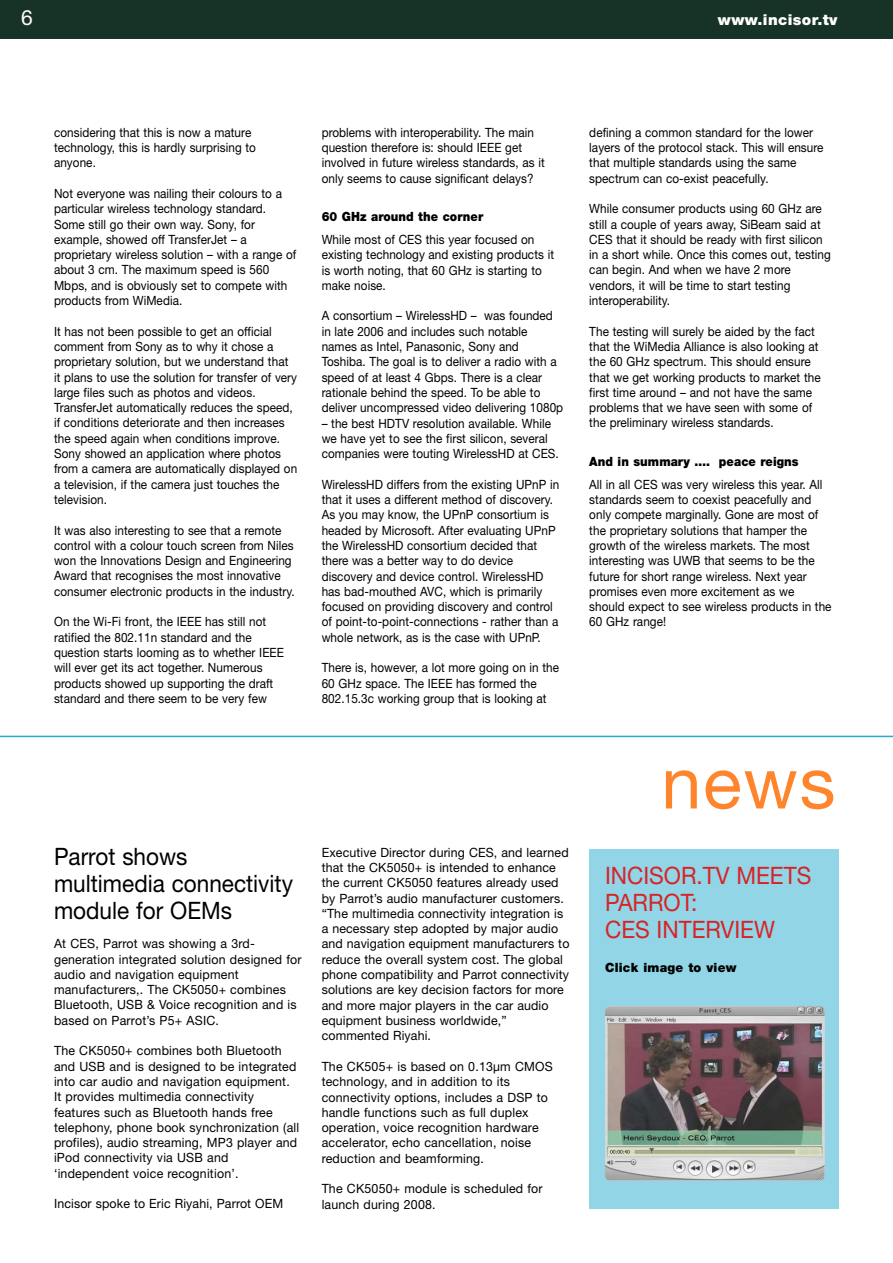
<style>
.page{position:relative;width:893px;height:1263px;background:#fff}
.page>*{position:absolute;margin:0;border:0;box-sizing:border-box;transform-origin:0 0}
.t1{font:72px "Helvetica Neue";color:#ff852d}
.t2{font:24px/27px "Helvetica Neue";color:#000;scale:.94 1}
.t3{font:24px/27px "Helvetica Neue";color:#d72326;scale:.94 1}
.t4{font:21px "Helvetica Neue";color:#fff}
.t5{font:900 15px "Helvetica Neue";letter-spacing:.025em;color:#fff}
.t6{font:12.75px/15.3px "Helvetica Neue";letter-spacing:.005em;color:#000;scale:.92 1}
.t7{font:12.75px/15.3px "Helvetica Neue";letter-spacing:.005em;color:#000}
.t8{font:900 12.75px "Helvetica Neue";letter-spacing:.005em;color:#000;scale:.92 1}
.t9{font:900 12.75px "Helvetica Neue";letter-spacing:.005em;color:#000}
</style>
<div class="page">
<div style="left:0;top:0;width:892px;height:38px;background:#173226"></div>
<hr style="left:0;top:736px;width:892px;height:1px;background:#23accd">
<div style="left:589px;top:849px;width:249px;height:360px;background:#91d5e6"></div>
<img style="left:605px;top:1006px;width:219px;height:175px;border-radius:4px">
<h3 class="t4" style="left:21px;top:10px;width:13px">6</h3>
<p class="t5" style="left:718px;top:15px;width:121px">www.incisor.tv</p>
<p class="t6" style="left:54px;top:126px;width:221px">considering that this is now a mature technology, this is hardly surprising to anyone.</p>
<p class="t6" style="left:54px;top:187px;width:265px">Not everyone was nailing their colours to a particular wireless technology standard.<br>Some still go their own way. Sony, for example, showed off TransferJet – a proprietary wireless solution – with a range of about 3 cm. The maximum speed is 560<br>Mbps, and is obviously set to compete with products from WiMedia.</p>
<p class="t6" style="left:54px;top:325px;width:266px">It has not been possible to get an official comment from Sony as to why it chose a proprietary solution, but we understand that it plans to use the solution for transfer of very large files such as photos and videos.<br>TransferJet automatically reduces the speed, if conditions deteriorate and then increases the speed again when conditions improve.<br>Sony showed an application where photos from a camera are automatically displayed on a television, if the camera just touches the television.</p>
<p class="t6" style="left:54px;top:524px;width:263px">It was also interesting to see that a remote control with a colour touch screen from Niles won the Innovations Design and Engineering Award that recognises the most innovative consumer electronic products in the industry.</p>
<p class="t6" style="left:54px;top:615px;width:251px">On the Wi-Fi front, the IEEE has still not ratified the 802.11n standard and the question starts looming as to whether IEEE will ever get its act together. Numerous products showed up supporting the draft standard and there seem to be very few</p>
<p class="t6" style="left:322px;top:126px;width:244px">problems with interoperability. The main question therefore is: should IEEE get involved in future wireless standards, as it only seems to cause significant delays?</p>
<p class="t8" style="left:322px;top:212px;width:177px">60 GHz around the corner</p>
<p class="t6" style="left:322px;top:233px;width:254px">While most of CES this year focused on existing technology and existing products it is worth noting, that 60 GHz is starting to make noise.</p>
<p class="t6" style="left:322px;top:310px;width:264px">A consortium – WirelessHD – was founded in late 2006 and includes such notable names as Intel, Panasonic, Sony and Toshiba. The goal is to deliver a radio with a speed of at least 4 Gbps. There is a clear rationale behind the speed. To be able to deliver uncompressed video delivering 1080p</p>
<p class="t6" style="left:322px;top:417px;width:259px">– the best HDTV resolution available. While we have yet to see the first silicon, several companies were touting WirelessHD at CES.</p>
<p class="t6" style="left:322px;top:478px;width:260px">WirelessHD differs from the existing UPnP in that it uses a different method of discovery.<br>As you may know, the UPnP consortium is headed by Microsoft. After evaluating UPnP the WirelessHD consortium decided that there was a better way to do device discovery and device control. WirelessHD has bad-mouthed AVC, which is primarily focused on providing discovery and control of point-to-point-connections - rather than a whole network, as is the case with UPnP.</p>
<p class="t6" style="left:322px;top:661px;width:259px">There is, however, a lot more going on in the<br>60 GHz space. The IEEE has formed the<br>802.15.3c working group that is looking at</p>
<p class="t6" style="left:589px;top:126px;width:256px">defining a common standard for the lower layers of the protocol stack. This will ensure that multiple standards using the same spectrum can co-exist peacefully.</p>
<p class="t6" style="left:589px;top:202px;width:264px">While consumer products using 60 GHz are still a couple of years away, SiBeam said at CES that it should be ready with first silicon in a short while. Once this comes out, testing can begin. And when we have 2 more vendors, it will be time to start testing interoperability.</p>
<p class="t6" style="left:589px;top:325px;width:253px">The testing will surely be aided by the fact that the WiMedia Alliance is also looking at the 60 GHz spectrum. This should ensure that we get working products to market the first time around – and not have the same problems that we have seen with some of the preliminary wireless standards.</p>
<p class="t8" style="left:589px;top:457px;width:229px">And in summary …. peace reigns</p>
<p class="t6" style="left:589px;top:478px;width:265px">All in all CES was very wireless this year. All standards seem to coexist peacefully and only compete marginally. Gone are most of the proprietary solutions that hamper the growth of the wireless markets. The most interesting was UWB that seems to be the future for short range wireless. Next year promises even more excitement as we should expect to see wireless products in the 60 GHz range!</p>
<h2 class="t2" style="left:54px;top:845px;width:256px">Parrot shows multimedia connectivity module for OEMs</h2>
<p class="t7" style="left:54px;top:937px;width:249px">At CES, Parrot was showing a 3rd&shy;generation integrated solution designed for audio and navigation equipment manufacturers,. The CK5050+ combines Bluetooth, USB &amp; Voice recognition and is based on Parrot’s P5+ ASIC.</p>
<p class="t7" style="left:54px;top:1044px;width:247px">The CK5050+ combines both Bluetooth and USB and is designed to be integrated into car audio and navigation equipment.<br>It provides multimedia connectivity features such as Bluetooth hands free telephony, phone book synchronization (all profiles), audio streaming, MP3 player and iPod connectivity via USB and ‘independent voice recognition’.</p>
<p class="t7" style="left:54px;top:1197px;width:231px">Incisor spoke to Eric Riyahi, Parrot OEM</p>
<p class="t7" style="left:322px;top:846px;width:249px">Executive Director during CES, and learned that the CK5050+ is intended to enhance the current CK5050 features already used by Parrot’s audio manufacturer customers. “The multimedia connectivity integration is a necessary step adopted by major audio and navigation equipment manufacturers to reduce the overall system cost. The global phone compatibility and Parrot connectivity solutions are key decision factors for more and more major players in the car audio equipment business worldwide,” commented Riyahi.</p>
<p class="t7" style="left:322px;top:1060px;width:232px">The CK505+ is based on 0.13µm CMOS technology, and in addition to its connectivity options, includes a DSP to handle functions such as full duplex operation, voice recognition hardware accelerator, echo cancellation, noise reduction and beamforming.</p>
<p class="t7" style="left:322px;top:1182px;width:222px">The CK5050+ module is scheduled for launch during 2008.</p>
<h1 class="t1" style="left:661px;top:757px;width:176px">news</h1>
<h2 class="t3" style="left:605px;top:864px;width:221px">INCISOR.TV MEETS<br>PARROT:<br>CES INTERVIEW</h2>
<p class="t9" style="left:605px;top:963px;width:133px">Click image to view</p>
</div>
